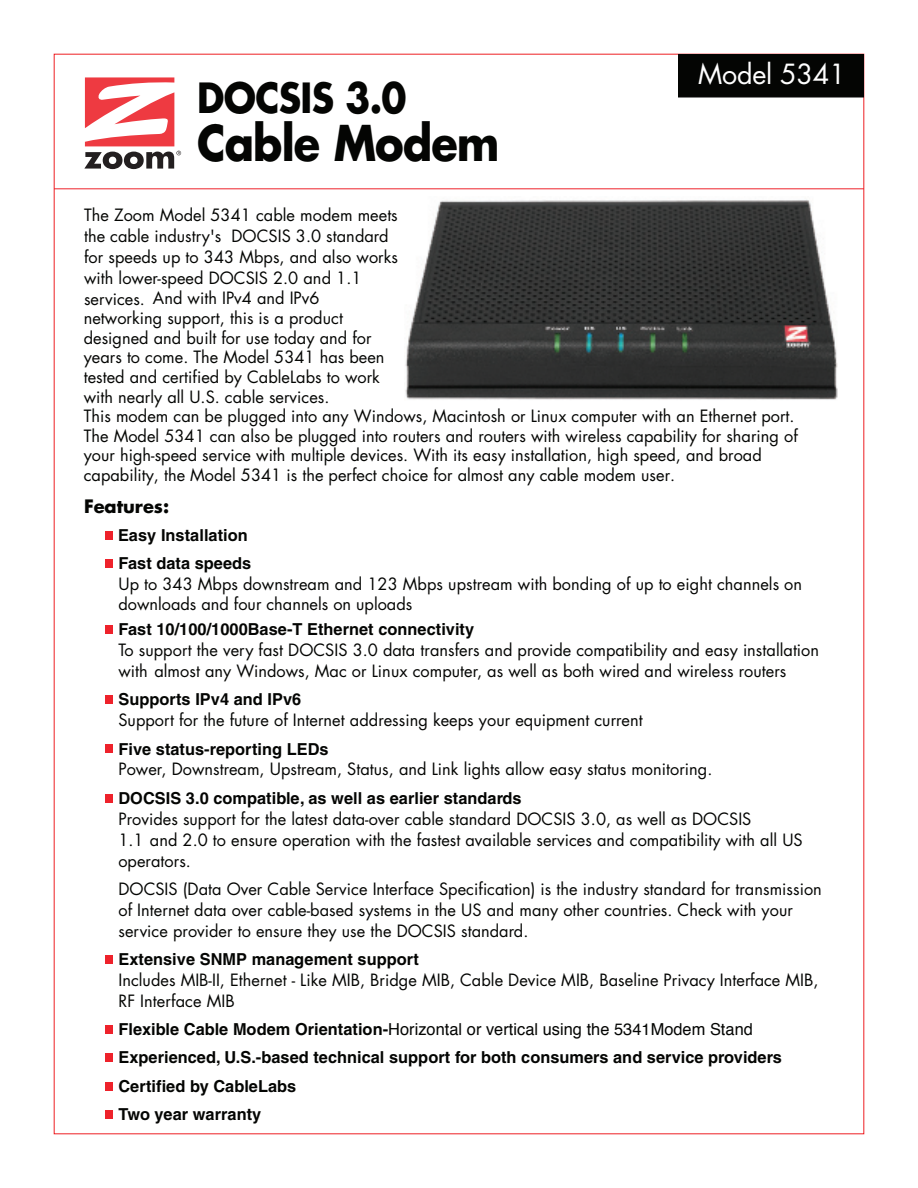
<style>
.page{position:relative;width:918px;height:1188px;background:#fff}
.page>*{position:absolute;margin:0;border:0;box-sizing:border-box;transform-origin:0 0}
.t1{font:700 48px "Futura";letter-spacing:-.025em;color:#040503;scale:.9 1}
.t2{font:700 40.5px "Futura";letter-spacing:-.02em;color:#040503;scale:.9 1}
.t3{font:27px "Futura";letter-spacing:-.01em;color:#fff}
.t4{font:700 18px "Futura";color:#040503}
.t5{font:16.5px/21px "Futura";color:#040503}
.t6{font:700 16.5px/28.2px "Helvetica";color:#040503}
.s1{font-weight:400}
</style>
<div class="page">
<hr style="left:54px;top:189px;width:810px;height:1px;background:#ee222b">
<svg style="left:84px;top:77px;width:97px;height:92px"></svg>
<div style="left:678px;top:54px;width:186px;height:43px;background:#040503"></div>
<div style="left:105px;top:531px;width:8px;height:8px;background:#ee222b"></div>
<div style="left:105px;top:560px;width:8px;height:8px;background:#ee222b"></div>
<div style="left:105px;top:625px;width:8px;height:9px;background:#ee222b"></div>
<div style="left:105px;top:695px;width:8px;height:9px;background:#ee222b"></div>
<div style="left:105px;top:745px;width:8px;height:8px;background:#ee222b"></div>
<div style="left:105px;top:794px;width:8px;height:8px;background:#ee222b"></div>
<div style="left:105px;top:955px;width:8px;height:8px;background:#ee222b"></div>
<div style="left:105px;top:1025px;width:8px;height:9px;background:#ee222b"></div>
<div style="left:105px;top:1054px;width:8px;height:8px;background:#ee222b"></div>
<div style="left:105px;top:1082px;width:8px;height:8px;background:#ee222b"></div>
<div style="left:105px;top:1110px;width:8px;height:8px;background:#ee222b"></div>
<img style="left:405px;top:200px;width:433px;height:200px">
<h2 class="t2" style="left:197px;top:70px;width:234px">DOCSIS 3.0</h2>
<h1 class="t1" style="left:197px;top:110px;width:337px">Cable Modem</h1>
<h3 class="t3" style="left:698px;top:55px;width:149px">Model 5341</h3>
<p class="t5" style="left:84px;top:205px;width:316px">The Zoom Model 5341 cable modem meets the cable industry's DOCSIS 3.0 standard for speeds up to 343 Mbps, and also works with lower-speed DOCSIS 2.0 and 1.1 services.</p>
<p class="t5" style="left:84px;top:288px;width:716px;line-height:19.6px;text-indent:69px">And with IPv4 and IPv6<br>networking support, this is a product<br>designed and built for use today and for<br>years to come. The Model 5341 has been<br>tested and certified by CableLabs to work<br>with nearly all U.S. cable services.<br>This modem can be plugged into any Windows, Macintosh or Linux computer with an Ethernet port.<br>The Model 5341 can also be plugged into routers and routers with wireless capability for sharing of your high-speed service with multiple devices. With its easy installation, high speed, and broad capability, the Model 5341 is the perfect choice for almost any cable modem user.</p>
<p class="t4" style="left:84px;top:493px;width:87px">Features:</p>
<p class="t6" style="left:118px;top:521px;width:135px">Easy Installation<br>Fast data speeds</p>
<p class="t5" style="left:118px;top:574px;width:685px;line-height:19.6px">Up to 343 Mbps downstream and 123 Mbps upstream with bonding of up to eight channels on downloads and four channels on uploads</p>
<p class="t6" style="left:118px;top:615px;width:357px">Fast 10/100/1000Base-T Ethernet connectivity</p>
<p class="t5" style="left:118px;top:639px;width:702px">To support the very fast DOCSIS 3.0 data transfers and provide compatibility and easy installation with almost any Windows, Mac or Linux computer, as well as both wired and wireless routers</p>
<p class="t6" style="left:118px;top:685px;width:184px">Supports IPv4 and IPv6</p>
<p class="t5" style="left:118px;top:709px;width:526px">Support for the future of Internet addressing keeps your equipment current</p>
<p class="t6" style="left:118px;top:734px;width:212px">Five status-reporting LEDs</p>
<p class="t5" style="left:118px;top:759px;width:595px">Power, Downstream, Upstream, Status, and Link lights allow easy status monitoring.</p>
<p class="t6" style="left:118px;top:783px;width:405px">DOCSIS 3.0 compatible, as well as earlier standards</p>
<p class="t5" style="left:118px;top:808px;width:686px">Provides support for the latest data-over cable standard DOCSIS 3.0, as well as DOCSIS<br>1.1 and 2.0 to ensure operation with the fastest available services and compatibility with all US operators.</p>
<p class="t5" style="left:118px;top:878px;width:705px">DOCSIS (Data Over Cable Service Interface Specification) is the industry standard for transmission of Internet data over cable-based systems in the US and many other countries. Check with your service provider to ensure they use the DOCSIS standard.</p>
<p class="t6" style="left:118px;top:945px;width:302px">Extensive SNMP management support</p>
<p class="t5" style="left:118px;top:969px;width:702px">Includes MIB-II, Ethernet - Like MIB, Bridge MIB, Cable Device MIB, Baseline Privacy Interface MIB,<br>RF Interface MIB</p>
<p class="t6" style="left:118px;top:1015px;width:665px">Flexible Cable Modem Orientation-<span class="s1">Horizontal or vertical using the 5341Modem Stand </span>Experienced, U.S.-based technical support for both consumers and service providers Certified by CableLabs<br>Two year warranty</p>
</div>
